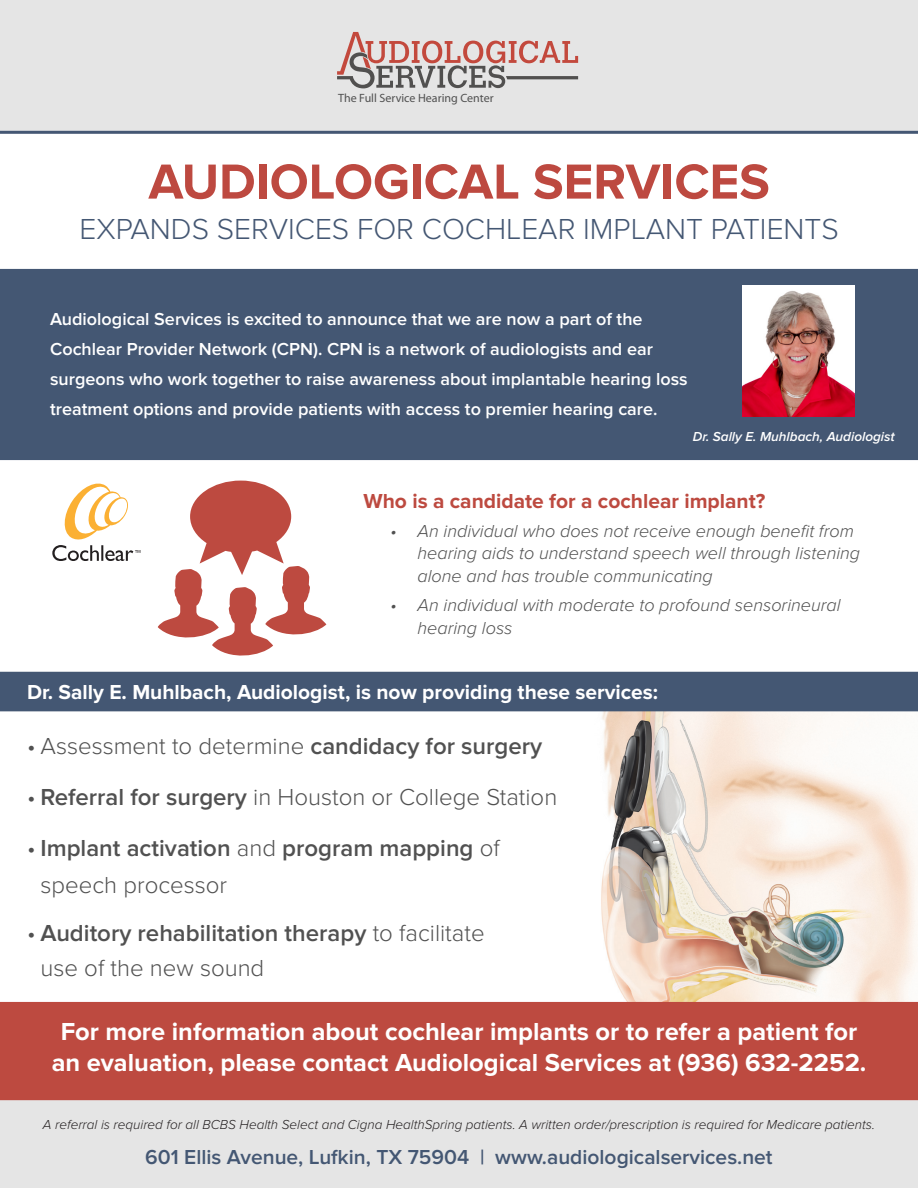
<style>
.page{position:relative;width:918px;height:1188px;background:#fff}
.page>*{position:absolute;margin:0;border:0;box-sizing:border-box;transform-origin:0 0}
.t1{font:700 51px "Proxima Nova";color:#bd4940}
.t2{font:300 30px "Proxima Nova";color:#445773}
.t3{font:700 25.5px/30.6px "Proxima Nova";color:#fff;text-align:center}
.t4{font:300 24px/34.5px "Proxima Nova";color:#515151}
.t5{font:600 24px/37.5px "Proxima Nova";color:#515151}
.t6{font:700 21px "Proxima Nova";color:#fff}
.t7{font:600 21px "Proxima Nova";color:#445773}
.t8{font:700 21px "Proxima Nova";color:#bd4a40}
.t9{font:600 18px/30px "Proxima Nova";color:#fff}
.t10{font:italic 300 18px/22.5px "Proxima Nova";color:#515151}
.t11{font:italic 300 13.5px "Proxima Nova";color:#231f20}
.t12{font:italic 600 13.5px "Proxima Nova";color:#fff}
.t13{font:12px "Myriad Pro";color:#515151}
.s1{font-weight:600}
.s2{font-weight:300}
</style>
<div class="page">
<div style="left:0;top:1100px;width:918px;height:88px;background:#e5e5e5"></div>
<div style="left:0;top:0;width:918px;height:133px;background:#e5e5e5"></div>
<div style="left:0;top:269px;width:918px;height:191px;background:#445773"></div>
<hr style="left:0;top:131px;width:918px;height:3px;background:#445773">
<img style="left:582px;top:711px;width:336px;height:291px">
<svg style="left:52px;top:483px;width:88px;height:78px"></svg>
<svg style="left:158px;top:481px;width:168px;height:175px"></svg>
<div style="left:0;top:672px;width:918px;height:39px;background:#445773"></div>
<img style="left:742px;top:286px;width:112px;height:131px">
<div style="left:0;top:1002px;width:918px;height:98px;background:#bd4a40"></div>
<svg style="left:337px;top:32px;width:241px;height:56px"></svg>
<p class="t13" style="left:338px;top:92px;width:157px">The Full Service Hearing Center</p>
<p class="t1" style="left:149px;top:152px;width:623px">AUDIOLOGICAL SERVICES</p>
<p class="t2" style="left:80px;top:212px;width:761px">EXPANDS SERVICES FOR COCHLEAR IMPLANT PATIENTS</p>
<p class="t9" style="left:50px;top:305px;width:639px">Audiological Services is excited to announce that we are now a part of the Cochlear Provider Network (CPN). CPN is a network of audiologists and ear surgeons who work together to raise awareness about implantable hearing loss treatment options and provide patients with access to premier hearing care.</p>
<p class="t12" style="left:693px;top:429px;width:203px">Dr. Sally E. Muhlbach, Audiologist</p>
<p class="t8" style="left:363px;top:489px;width:403px">Who is a candidate for a cochlear implant?</p>
<p class="t10" style="left:417px;top:520px;width:444px;text-indent:-27px">• An individual who does not receive enough benefit from hearing aids to understand speech well through listening alone and has trouble communicating</p>
<p class="t10" style="left:417px;top:595px;width:425px;text-indent:-27px">• An individual with moderate to profound sensorineural hearing loss</p>
<p class="t6" style="left:27px;top:680px;width:633px">Dr. Sally E. Muhlbach, Audiologist, is now providing these services:</p>
<p class="t4" style="left:27px;top:729px;width:517px">• Assessment to determine <span class="s1">candidacy for surgery</span></p>
<p class="t4" style="left:27px;top:780px;width:532px">• <span class="s1">Referral for surgery</span> in Houston or College Station</p>
<p class="t5" style="left:40px;top:830px;width:461px;text-indent:-14px"><span class="s2">•</span> Implant activation <span class="s2">and</span> program mapping <span class="s2">of speech processor</span></p>
<p class="t4" style="left:40px;top:917px;width:446px;text-indent:-14px">• <span class="s1">Auditory rehabilitation therapy</span> to facilitate use of the new sound</p>
<p class="t3" style="left:52px;top:1018px;width:816px">For more information about cochlear implants or to refer a patient for an evaluation, please contact Audiological Services at (936) 632-2252.</p>
<p class="t11" style="left:43px;top:1117px;width:834px">A referral is required for all BCBS Health Select and Cigna HealthSpring patients. A written order/prescription is required for Medicare patients.</p>
<p class="t7" style="left:145px;top:1145px;width:629px">601 Ellis Avenue, Lufkin, TX 75904 | www.audiologicalservices.net</p>
</div>
